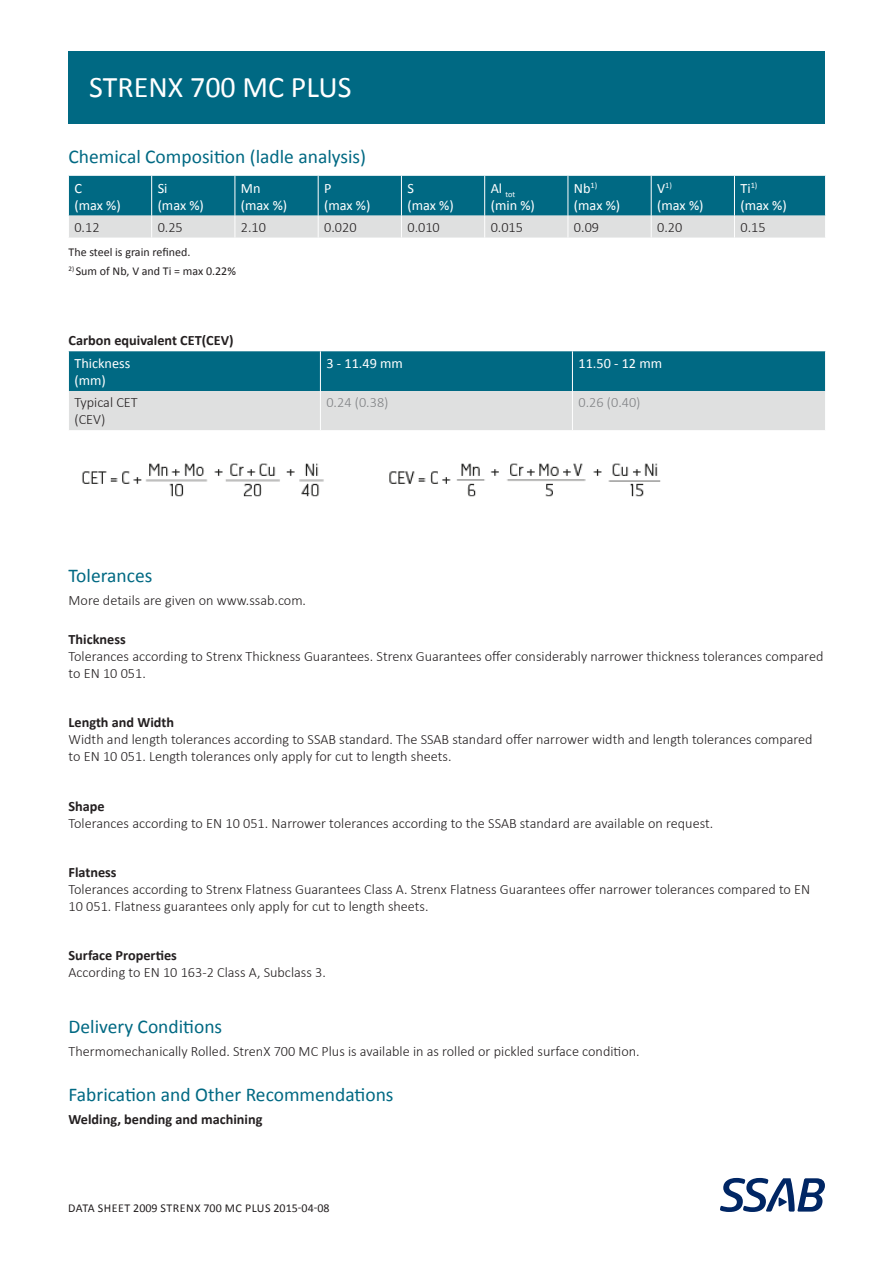
<style>
.page{position:relative;width:893px;height:1263px;background:#fff}
.page>*{position:absolute;margin:0;border:0;box-sizing:border-box;transform-origin:0 0}
.SSAB_subhead_ALL_CAP{font:30px "Calibri";color:#fff}
.SSAB_subhead_ALL_CAP-2{font:19.5px "Calibri";color:#006983}
.SSAB_text_HermesFB_T{font:300 14.25px/17.1px "Calibri";color:#231f20}
.SSAB_table_header_ne{font:14.25px "Calibri";color:#fff}
.SSAB_subhead_black_H{font:700 14.25px "Calibri";color:#231f20}
.SSAB_Table_cell{font:300 14.25px "Calibri";color:#231f20}
.SSAB_text_HermesFB_T-2{font:700 14.25px "Calibri";color:#231f20}
.SSAB_Table_cell-2{font:300 14.25px "Calibri";color:#808285}
.SSAB_captions_Hermes{font:12px "Calibri";color:#231f20}
.SSAB_captions_Hermes-2{font:12px "Calibri";letter-spacing:.02em;color:#231f20}
.SSAB_table_header_ne-2{font:8.25px "Calibri";color:#fff}
.s1{font-size:14.25px}
</style>
<div class="page">
<svg style="left:720px;top:1178px;width:105px;height:34px"></svg>
<div style="left:68px;top:51px;width:757px;height:73px;background:#006983"></div>
<svg style="left:68px;top:176px;width:758px;height:62px;background:#5396a6"></svg>
<svg style="left:69px;top:351px;width:756px;height:79px;background:#6fa4b1"></svg>
<hr style="left:320px;top:351px;width:1px;height:40px;background:#fff">
<hr style="left:572px;top:351px;width:1px;height:40px;background:#fff">
<hr style="left:320px;top:391px;width:1px;height:39px;background:#fff">
<hr style="left:572px;top:391px;width:1px;height:39px;background:#fff">
<img style="left:82px;top:463px;width:579px;height:34px">
<p class="SSAB_subhead_ALL_CAP" style="left:89px;top:66px;width:264px">STRENX 700 MC PLUS</p>
<p class="SSAB_subhead_ALL_CAP-2" style="left:69px;top:143px;width:299px">Chemical Composition (ladle analysis)</p>
<p class="SSAB_table_header_ne" style="left:74px;top:178px;width:9px">C</p>
<p class="SSAB_table_header_ne" style="left:74px;top:195px;width:48px">(max %)</p>
<p class="SSAB_table_header_ne" style="left:158px;top:178px;width:11px">Si</p>
<p class="SSAB_table_header_ne" style="left:158px;top:195px;width:48px">(max %)</p>
<p class="SSAB_table_header_ne" style="left:241px;top:178px;width:21px">Mn</p>
<p class="SSAB_table_header_ne" style="left:241px;top:195px;width:48px">(max %)</p>
<p class="SSAB_table_header_ne" style="left:324px;top:178px;width:9px">P</p>
<p class="SSAB_table_header_ne" style="left:324px;top:195px;width:48px">(max %)</p>
<p class="SSAB_table_header_ne" style="left:407px;top:178px;width:8px">S</p>
<p class="SSAB_table_header_ne" style="left:407px;top:195px;width:48px">(max %)</p>
<p class="SSAB_table_header_ne-2" style="left:491px;top:189px;width:26px"><sup>Al</sup> tot</p>
<p class="SSAB_table_header_ne" style="left:491px;top:195px;width:46px">(min %)</p>
<p class="SSAB_table_header_ne" style="left:574px;top:178px;width:25px">Nb<sup>1)</sup></p>
<p class="SSAB_table_header_ne" style="left:574px;top:195px;width:48px">(max %)</p>
<p class="SSAB_table_header_ne-2" style="left:657px;top:179px;width:16px"><span class="s1">V</span>1)</p>
<p class="SSAB_table_header_ne" style="left:657px;top:195px;width:48px">(max %)</p>
<p class="SSAB_table_header_ne" style="left:740px;top:178px;width:18px">Ti<sup>1)</sup></p>
<p class="SSAB_table_header_ne" style="left:740px;top:195px;width:48px">(max %)</p>
<p class="SSAB_Table_cell" style="left:74px;top:218px;width:27px">0.12</p>
<p class="SSAB_Table_cell" style="left:158px;top:218px;width:27px">0.25</p>
<p class="SSAB_Table_cell" style="left:241px;top:218px;width:27px">2.10</p>
<p class="SSAB_Table_cell" style="left:324px;top:218px;width:34px">0.020</p>
<p class="SSAB_Table_cell" style="left:407px;top:218px;width:34px">0.010</p>
<p class="SSAB_Table_cell" style="left:491px;top:218px;width:34px">0.015</p>
<p class="SSAB_Table_cell" style="left:574px;top:218px;width:27px">0.09</p>
<p class="SSAB_Table_cell" style="left:657px;top:218px;width:27px">0.20</p>
<p class="SSAB_Table_cell" style="left:740px;top:218px;width:27px">0.15</p>
<p class="SSAB_captions_Hermes" style="left:69px;top:244px;width:123px">The steel is grain refined.</p>
<p class="SSAB_captions_Hermes" style="left:69px;top:263px;width:169px"><sup>2)</sup> Sum of N b, V and Ti = max 0.22%</p>
<p class="SSAB_subhead_black_H" style="left:69px;top:330px;width:167px">Carbon equivalent CET(CEV)</p>
<p class="SSAB_table_header_ne" style="left:74px;top:353px;width:57px">Thickness</p>
<p class="SSAB_table_header_ne" style="left:74px;top:370px;width:33px">(mm)</p>
<p class="SSAB_Table_cell" style="left:74px;top:393px;width:65px">Typical CET</p>
<p class="SSAB_Table_cell" style="left:74px;top:411px;width:33px">(CEV)</p>
<p class="SSAB_table_header_ne" style="left:326px;top:353px;width:78px">3 - 11.49 mm</p>
<p class="SSAB_table_header_ne" style="left:578px;top:353px;width:85px">11.50 - 12 mm</p>
<p class="SSAB_Table_cell-2" style="left:326px;top:393px;width:64px">0.24 (0.38)</p>
<p class="SSAB_Table_cell-2" style="left:578px;top:393px;width:64px">0.26 (0.40)</p>
<p class="SSAB_subhead_ALL_CAP-2" style="left:69px;top:562px;width:85px">Tolerances</p>
<p class="SSAB_text_HermesFB_T" style="left:69px;top:592px;width:239px">More details are given on www.ssab.com.</p>
<p class="SSAB_subhead_black_H" style="left:69px;top:629px;width:59px">Thickness</p>
<p class="SSAB_text_HermesFB_T" style="left:69px;top:647px;width:756px">Tolerances according to Strenx Thickness Guarantees. Strenx Guarantees offer considerably narrower thickness tolerances compared to EN 10 051.</p>
<p class="SSAB_subhead_black_H" style="left:69px;top:712px;width:107px">Length and Width</p>
<p class="SSAB_text_HermesFB_T" style="left:69px;top:731px;width:746px">Width and length tolerances according to SSAB standard. The SSAB standard offer narrower width and length tolerances compared to EN 10 051. Length tolerances only apply for cut to length sheets.</p>
<p class="SSAB_subhead_black_H" style="left:69px;top:796px;width:38px">Shape</p>
<p class="SSAB_text_HermesFB_T" style="left:69px;top:814px;width:646px">Tolerances according to EN 10 051. Narrower tolerances according to the SSAB standard are available on request.</p>
<p class="SSAB_subhead_black_H" style="left:69px;top:862px;width:50px">Flatness</p>
<p class="SSAB_text_HermesFB_T" style="left:69px;top:880px;width:743px">Tolerances according to Strenx Flatness Guarantees Class A. Strenx Flatness Guarantees offer narrower tolerances compared to EN<br>10 051. Flatness guarantees only apply for cut to length sheets.</p>
<p class="SSAB_subhead_black_H" style="left:69px;top:945px;width:110px">Surface Properties</p>
<p class="SSAB_text_HermesFB_T" style="left:69px;top:964px;width:259px">According to EN 10 163-2 Class A, Subclass 3.</p>
<p class="SSAB_subhead_ALL_CAP-2" style="left:69px;top:1013px;width:155px">Delivery Conditions</p>
<p class="SSAB_text_HermesFB_T" style="left:69px;top:1043px;width:573px">Thermomechanically Rolled. StrenX 700 MC Plus is available in as rolled or pickled surface condition.</p>
<p class="SSAB_subhead_ALL_CAP-2" style="left:69px;top:1081px;width:326px">Fabrication and Other Recommendations</p>
<p class="SSAB_text_HermesFB_T-2" style="left:69px;top:1109px;width:195px">Welding, bending and machining</p>
<p class="SSAB_captions_Hermes-2" style="left:68px;top:1199px;width:263px">Data sheet 2009 Strenx 700 MC Plus 2015-04-08</p>
</div>
